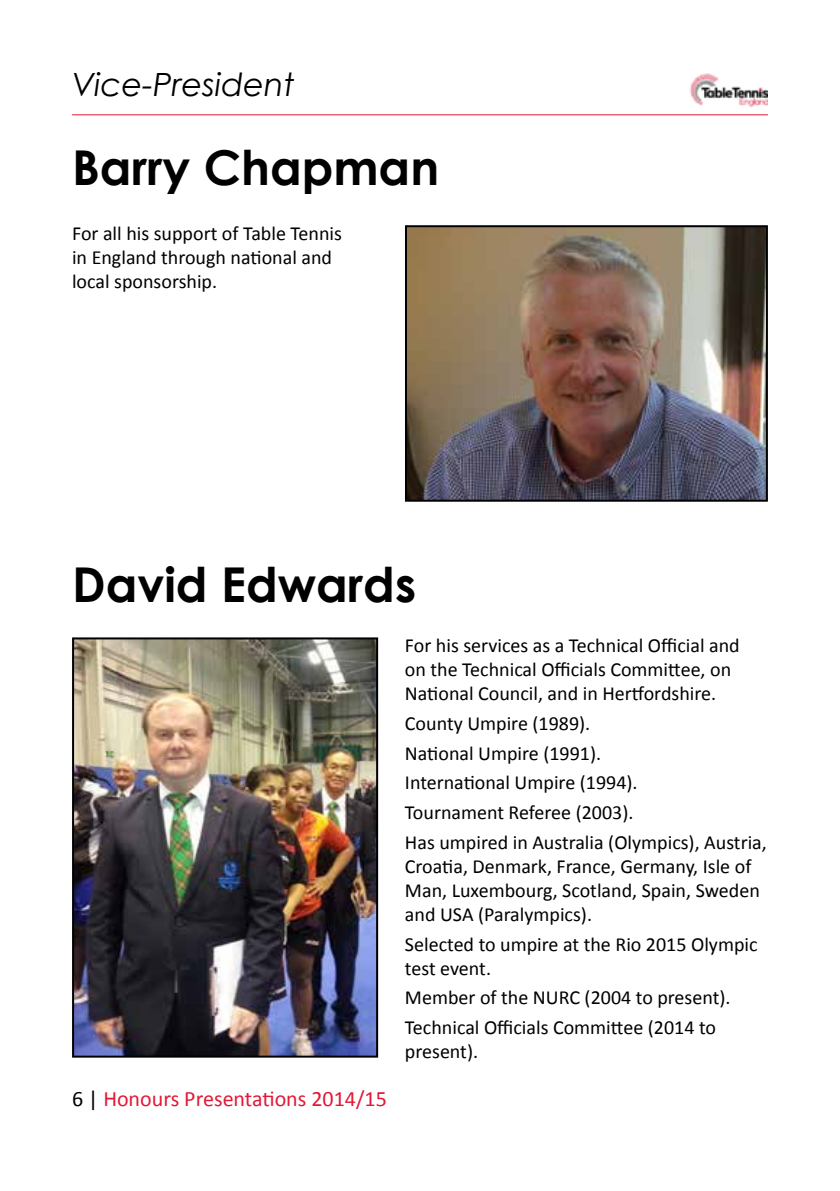
<style>
.page{position:relative;width:840px;height:1191px;background:#fff}
.page>*{position:absolute;margin:0;border:0;box-sizing:border-box;transform-origin:0 0}
.t1{font:700 48px "Century Gothic";color:#000}
.t2{font:italic 32px "Century Gothic";color:#000}
.t3{font:22px "Calibri";color:#e31837}
.t4{font:20px/24px "Calibri";color:#000}
.s1{color:#000}
</style>
<div class="page">
<img style="left:408px;top:228px;width:356px;height:271px">
<div style="left:405px;top:225px;width:362px;height:277px;border:2px solid #000"></div>
<img style="left:689px;top:73px;width:78px;height:35px">
<hr style="left:72px;top:114px;width:695px;height:1px;background:#e31837">
<img style="left:75px;top:640px;width:300px;height:414px">
<div style="left:72px;top:637px;width:306px;height:420px;border:2px solid #000"></div>
<h2 class="t2" style="left:72px;top:62px;width:224px">Vice-President</h2>
<h1 class="t1" style="left:72px;top:131px;width:368px">Barry Chapman</h1>
<p class="t4" style="left:72px;top:222px;width:271px">For all his support of Table Tennis in England through national and local sponsorship.</p>
<h1 class="t1" style="left:72px;top:548px;width:345px">David Edwards</h1>
<p class="t4" style="left:405px;top:634px;width:336px">For his services as a Technical Official and on the Technical Officials Committee, on<br>National Council, and in Hertfordshire.</p>
<p class="t4" style="left:405px;top:708px;width:363px;line-height:29.6px">County Umpire (1989).<br>National Umpire (1991).<br>International Umpire (1994).<br>Tournament Referee (2003).<br>Has umpired in Australia (Olympics), Austria,</p>
<p class="t4" style="left:405px;top:854px;width:356px">Croatia, Denmark, France, Germany, Isle of<br>Man, Luxembourg, Scotland, Spain, Sweden and USA (Paralympics).</p>
<p class="t4" style="left:405px;top:932px;width:354px">Selected to umpire at the Rio 2015 Olympic test event.</p>
<p class="t4" style="left:405px;top:982px;width:327px;line-height:29.6px">Member of the NURC (2004 to present).<br>Technical Officials Committee (2014 to</p>
<p class="t4" style="left:405px;top:1039px;width:75px">present).</p>
<p class="t3" style="left:72px;top:1084px;width:316px"><span class="s1">6 |</span> Honours Presentations 2014/15</p>
</div>
